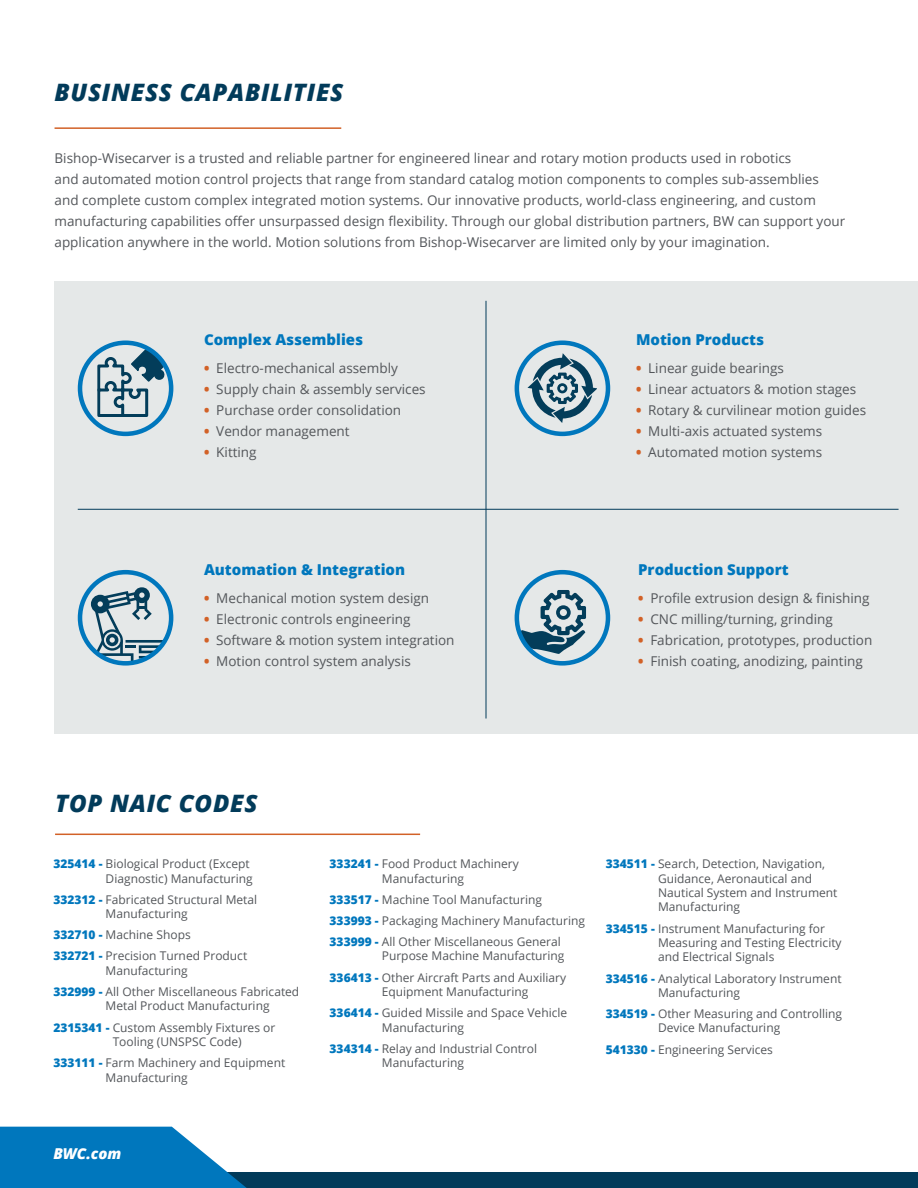
<style>
.page{position:relative;width:918px;height:1188px;background:#fff}
.page>*{position:absolute;margin:0;border:0;box-sizing:border-box;transform-origin:0 0}
.BodyHeadline{font:italic 800 24px "Open Sans";letter-spacing:.03em;color:#023b5a}
.BodyCopy{font:800 15px "Open Sans";color:#0077bd}
.t1{font:italic 800 15px "Open Sans";color:#fff}
.BodyCopy-2{font:13.5px/21px "Open Sans";color:#53565a}
.BodyCopy-3{font:12px/14.4px "Open Sans";color:#53565a}
.s1{font-weight:800;color:#d26127}
.s2{font-weight:800;color:#0077bd}
</style>
<div class="page">
<div style="left:156px;top:1173px;width:762px;height:15px;background:#023b5a"></div>
<svg style="left:0;top:1127px;width:247px;height:61px;background:#2489c5"></svg>
<hr style="left:55px;top:127px;width:286px;height:2px;background:#d26127">
<hr style="left:55px;top:834px;width:365px;height:1px;background:#d26127">
<div style="left:54px;top:281px;width:864px;height:452px;background:#e5e8e8"></div>
<hr style="left:486px;top:301px;width:1px;height:418px;background:#023b5a">
<hr style="left:78px;top:509px;width:821px;height:1px;background:#023b5a">
<svg style="left:97px;top:346px;width:69px;height:71px"></svg>
<div style="left:78px;top:340px;width:95px;height:96px;border:5px solid #0077bd;border-radius:50%"></div>
<svg style="left:91px;top:587px;width:77px;height:76px"></svg>
<div style="left:78px;top:570px;width:95px;height:96px;border:5px solid #0077bd;border-radius:50%"></div>
<svg style="left:518px;top:590px;width:68px;height:64px"></svg>
<div style="left:515px;top:570px;width:95px;height:96px;border:5px solid #0077bd;border-radius:50%"></div>
<div style="left:515px;top:340px;width:95px;height:96px;border:5px solid #0077bd;border-radius:50%"></div>
<svg style="left:527px;top:353px;width:70px;height:70px"></svg>
<p class="BodyHeadline" style="left:55px;top:74px;width:290px">BUSINESS CAPABILITIES</p>
<p class="BodyCopy-2" style="left:55px;top:148px;width:792px">Bishop-Wisecarver is a trusted and reliable partner for engineered linear and rotary motion products used in robotics<br>and automated motion control projects that range from standard catalog motion components to comples sub-assemblies and complete custom complex integrated motion systems. Our innovative products, world-class engineering, and custom manufacturing capabilities offer unsurpassed design flexibility. Through our global distribution partners, BW can support your application anywhere in the world. Motion solutions from Bishop-Wisecarver are limited only by your imagination.</p>
<p class="BodyCopy" style="left:204px;top:329px;width:161px">Complex Assemblies</p>
<p class="BodyCopy-2" style="left:204px;top:357px;width:195px"><span class="s1">•</span> Electro-mechanical assembly</p>
<p class="BodyCopy-2" style="left:204px;top:378px;width:223px"><span class="s1">•</span> Supply chain &amp; assembly services</p>
<p class="BodyCopy-2" style="left:204px;top:399px;width:199px"><span class="s1">•</span> Purchase order consolidation</p>
<p class="BodyCopy-2" style="left:204px;top:420px;width:147px"><span class="s1">•</span> Vendor management</p>
<p class="BodyCopy-2" style="left:204px;top:441px;width:54px"><span class="s1">•</span> Kitting</p>
<p class="BodyCopy" style="left:204px;top:558px;width:203px">Automation &amp; Integration</p>
<p class="BodyCopy-2" style="left:204px;top:587px;width:227px"><span class="s1">•</span> Mechanical motion system design</p>
<p class="BodyCopy-2" style="left:204px;top:608px;width:208px"><span class="s1">•</span> Electronic controls engineering</p>
<p class="BodyCopy-2" style="left:204px;top:629px;width:252px"><span class="s1">•</span> Software &amp; motion system integration</p>
<p class="BodyCopy-2" style="left:204px;top:650px;width:208px"><span class="s1">•</span> Motion control system analysis</p>
<p class="BodyCopy" style="left:636px;top:329px;width:130px">Motion Products</p>
<p class="BodyCopy-2" style="left:636px;top:357px;width:149px"><span class="s1">•</span> Linear guide bearings</p>
<p class="BodyCopy-2" style="left:636px;top:378px;width:222px"><span class="s1">•</span> Linear actuators &amp; motion stages</p>
<p class="BodyCopy-2" style="left:636px;top:399px;width:232px"><span class="s1">•</span> Rotary &amp; curvilinear motion guides</p>
<p class="BodyCopy-2" style="left:636px;top:420px;width:188px"><span class="s1">•</span> Multi-axis actuated systems</p>
<p class="BodyCopy-2" style="left:636px;top:441px;width:188px"><span class="s1">•</span> Automated motion systems</p>
<p class="BodyCopy" style="left:638px;top:558px;width:152px">Production Support</p>
<p class="BodyCopy-2" style="left:638px;top:587px;width:233px"><span class="s1">•</span> Profile extrusion design &amp; finishing</p>
<p class="BodyCopy-2" style="left:638px;top:608px;width:196px"><span class="s1">•</span> CNC milling/turning, grinding</p>
<p class="BodyCopy-2" style="left:638px;top:629px;width:236px"><span class="s1">•</span> Fabrication, prototypes, production</p>
<p class="BodyCopy-2" style="left:638px;top:650px;width:226px"><span class="s1">•</span> Finish coating, anodizing, painting</p>
<p class="BodyHeadline" style="left:55px;top:785px;width:204px">TOP NAIC CODES</p>
<p class="BodyCopy-3" style="left:53px;top:856px;width:201px;text-align:right"><span class="s2">325414 -</span> Biological Product (Except<br>Diagnostic) Manufacturing</p>
<p class="BodyCopy-3" style="left:106px;top:892px;width:153px;text-indent:-52px"><span class="s2">332312 -</span> Fabricated Structural Metal<br>Manufacturing</p>
<p class="BodyCopy-3" style="left:53px;top:927px;width:139px"><span class="s2">332710 -</span> Machine Shops</p>
<p class="BodyCopy-3" style="left:53px;top:949px;width:195px;text-align:center"><span class="s2">332721 -</span> Precision Turned Product<br>Manufacturing</p>
<p class="BodyCopy-3" style="left:106px;top:984px;width:195px;text-indent:-52px"><span class="s2">332999 -</span> All Other Miscellaneous Fabricated<br>Metal Product Manufacturing</p>
<p class="BodyCopy-3" style="left:113px;top:1020px;width:164px;text-indent:-59px"><span class="s2">2315341 -</span> Custom Assembly Fixtures or<br>Tooling (UNSPSC Code)</p>
<p class="BodyCopy-3" style="left:106px;top:1055px;width:181px;text-indent:-52px"><span class="s2">333111 -</span> Farm Machinery and Equipment<br>Manufacturing</p>
<p class="t1" style="left:53px;top:1143px;width:70px">BWC.com</p>
<p class="BodyCopy-3" style="left:330px;top:856px;width:191px;text-align:center"><span class="s2">333241 -</span> Food Product Machinery<br>Manufacturing</p>
<p class="BodyCopy-3" style="left:330px;top:892px;width:214px"><span class="s2">333517 -</span> Machine Tool Manufacturing</p>
<p class="BodyCopy-3" style="left:330px;top:913px;width:257px"><span class="s2">333993 -</span> Packaging Machinery Manufacturing</p>
<p class="BodyCopy-3" style="left:382px;top:934px;width:184px;text-indent:-52px"><span class="s2">333999 -</span> All Other Miscellaneous General<br>Purpose Machine Manufacturing</p>
<p class="BodyCopy-3" style="left:382px;top:970px;width:186px;text-indent:-52px"><span class="s2">336413 -</span> Other Aircraft Parts and Auxiliary<br>Equipment Manufacturing</p>
<p class="BodyCopy-3" style="left:382px;top:1005px;width:187px;text-indent:-52px"><span class="s2">336414 -</span> Guided Missile and Space Vehicle<br>Manufacturing</p>
<p class="BodyCopy-3" style="left:382px;top:1041px;width:157px;text-indent:-52px"><span class="s2">334314 -</span> Relay and Industrial Control<br>Manufacturing</p>
<p class="BodyCopy-3" style="left:658px;top:856px;width:181px;text-indent:-52px"><span class="s2">334511 -</span> Search, Detection, Navigation,<br>Guidance, Aeronautical and<br>Nautical System and Instrument<br>Manufacturing</p>
<p class="BodyCopy-3" style="left:658px;top:921px;width:185px;text-indent:-52px"><span class="s2">334515 -</span> Instrument Manufacturing for<br>Measuring and Testing Electricity and Electrical Signals</p>
<p class="BodyCopy-3" style="left:658px;top:971px;width:185px;text-indent:-52px"><span class="s2">334516 -</span> Analytical Laboratory Instrument<br>Manufacturing</p>
<p class="BodyCopy-3" style="left:658px;top:1006px;width:186px;text-indent:-52px"><span class="s2">334519 -</span> Other Measuring and Controlling<br>Device Manufacturing</p>
<p class="BodyCopy-3" style="left:606px;top:1042px;width:169px"><span class="s2">541330 -</span> Engineering Services</p>
</div>
